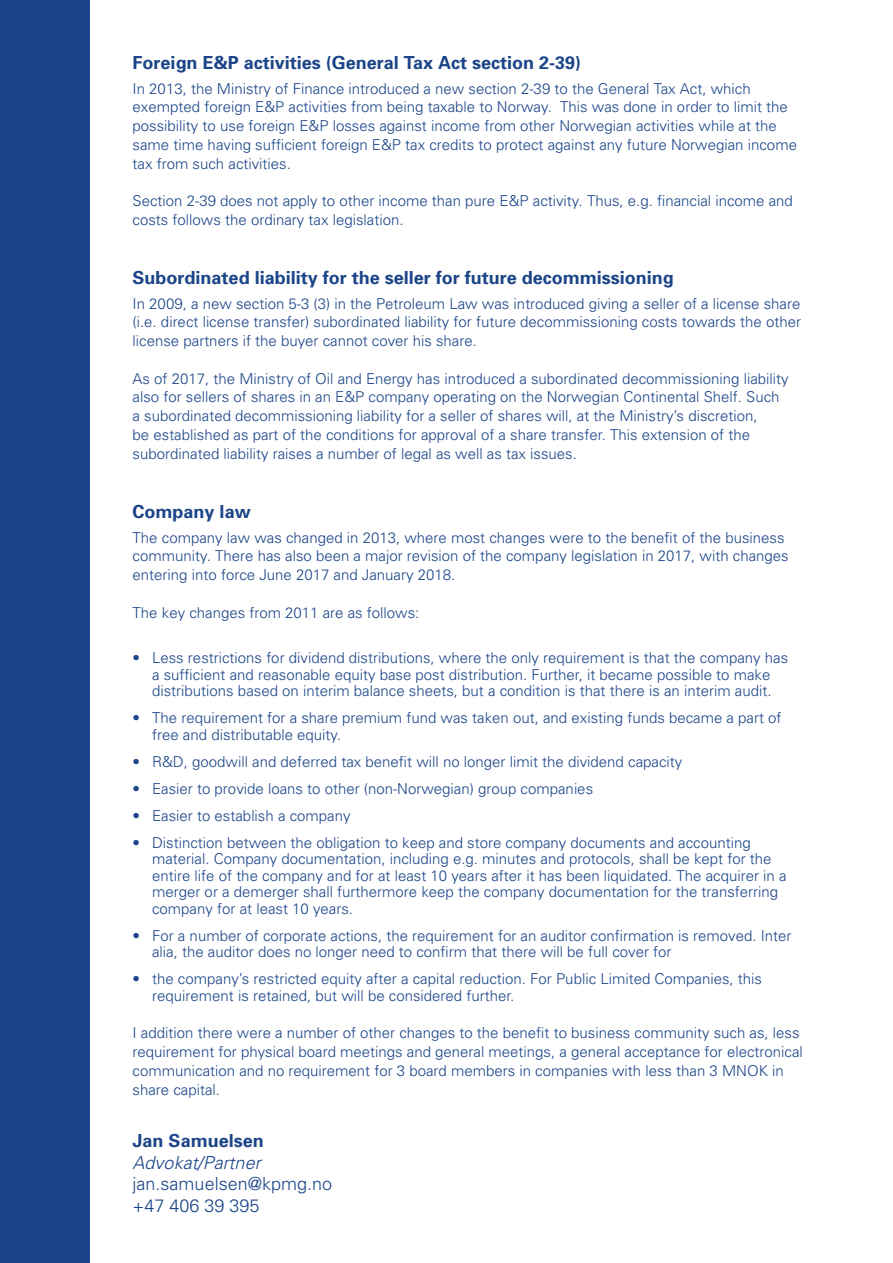
<style>
.page{position:relative;width:893px;height:1263px;background:#fff}
.page>*{position:absolute;margin:0;border:0;box-sizing:border-box;transform-origin:0 0}
.t1{font:700 18px "Univers";color:#1b4588}
.t2{font:300 18px/21.6px "Univers";color:#1b4588}
.t3{font:italic 300 18px "Univers";color:#1b4588}
.t4{font:300 15px/18.8px "Univers";color:#1b4588}
</style>
<div class="page">
<div style="left:0;top:0;width:89px;height:1263px;background:#1b4588"></div>
<p class="t1" style="left:133px;top:51px;width:450px">Foreign E&amp;P activities (General Tax Act section 2-39)</p>
<p class="t4" style="left:133px;top:78px;width:666px">In 2013, the Ministry of Finance introduced a new section 2-39 to the General Tax Act, which exempted foreign E&amp;P activities from being taxable to Norway. This was done in order to limit the possibility to use foreign E&amp;P losses against income from other Norwegian activities while at the same time having sufficient foreign E&amp;P tax credits to protect against any future Norwegian income tax from such activities.</p>
<p class="t4" style="left:133px;top:191px;width:662px">Section 2-39 does not apply to other income than pure E&amp;P activity. Thus, e.g. financial income and costs follows the ordinary tax legislation.</p>
<p class="t1" style="left:133px;top:266px;width:543px">Subordinated liability for the seller for future decommissioning</p>
<p class="t4" style="left:133px;top:293px;width:670px;text-align:justify">In 2009, a new section 5-3 (3) in the Petroleum Law was introduced giving a seller of a license share (i.e. direct license transfer) subordinated liability for future decommissioning costs towards the other license partners if the buyer cannot cover his share.</p>
<p class="t4" style="left:133px;top:368px;width:658px">As of 2017, the Ministry of Oil and Energy has introduced a subordinated decommissioning liability also for sellers of shares in an E&amp;P company operating on the Norwegian Continental Shelf. Such a subordinated decommissioning liability for a seller of shares will, at the Ministry’s discretion,<br>be established as part of the conditions for approval of a share transfer. This extension of the subordinated liability raises a number of legal as well as tax issues.</p>
<p class="t1" style="left:133px;top:500px;width:120px">Company law</p>
<p class="t4" style="left:133px;top:527px;width:658px">The company law was changed in 2013, where most changes were to the benefit of the business community. There has also been a major revision of the company legislation in 2017, with changes entering into force June 2017 and January 2018.</p>
<p class="t4" style="left:133px;top:602px;width:288px">The key changes from 2011 are as follows:</p>
<p class="t4" style="left:133px;top:649px;width:657px;line-height:16.5px;text-align:center">• Less restrictions for dividend distributions, where the only requirement is that the company has a sufficient and reasonable equity base post distribution. Further, it became possible to make distributions based on interim balance sheets, but a condition is that there is an interim audit.</p>
<p class="t4" style="left:152px;top:709px;width:631px;line-height:16.5px;text-indent:-20px">• The requirement for a share premium fund was taken out, and existing funds became a part of free and distributable equity.</p>
<p class="t4" style="left:133px;top:752px;width:551px">• R&amp;D, goodwill and deferred tax benefit will no longer limit the dividend capacity</p>
<p class="t4" style="left:133px;top:779px;width:462px">• Easier to provide loans to other (non-Norwegian) group companies</p>
<p class="t4" style="left:133px;top:806px;width:219px">• Easier to establish a company</p>
<p class="t4" style="left:152px;top:834px;width:636px;line-height:16.5px;text-indent:-20px">• Distinction between the obligation to keep and store company documents and accounting material. Company documentation, including e.g. minutes and protocols, shall be kept for the entire life of the company and for at least 10 years after it has been liquidated. The acquirer in a merger or a demerger shall furthermore keep the company documentation for the transferring company for at least 10 years.</p>
<p class="t4" style="left:152px;top:927px;width:641px;line-height:16.5px;text-indent:-20px">• For a number of corporate actions, the requirement for an auditor confirmation is removed. Inter alia, the auditor does no longer need to confirm that there will be full cover for</p>
<p class="t4" style="left:152px;top:970px;width:611px;line-height:16.5px;text-indent:-20px">• the company’s restricted equity after a capital reduction. For Public Limited Companies, this requirement is retained, but will be considered further.</p>
<p class="t4" style="left:133px;top:1023px;width:672px">I addition there were a number of other changes to the benefit to business community such as, less requirement for physical board meetings and general meetings, a general acceptance for electronical communication and no requirement for 3 board members in companies with less than 3 MNOK in share capital.</p>
<p class="t1" style="left:133px;top:1129px;width:133px">Jan Samuelsen</p>
<p class="t3" style="left:133px;top:1151px;width:130px">Advokat/Partner</p>
<p class="t2" style="left:133px;top:1172px;width:201px">jan.samuelsen@kpmg.no +47 406 39 395</p>
</div>
